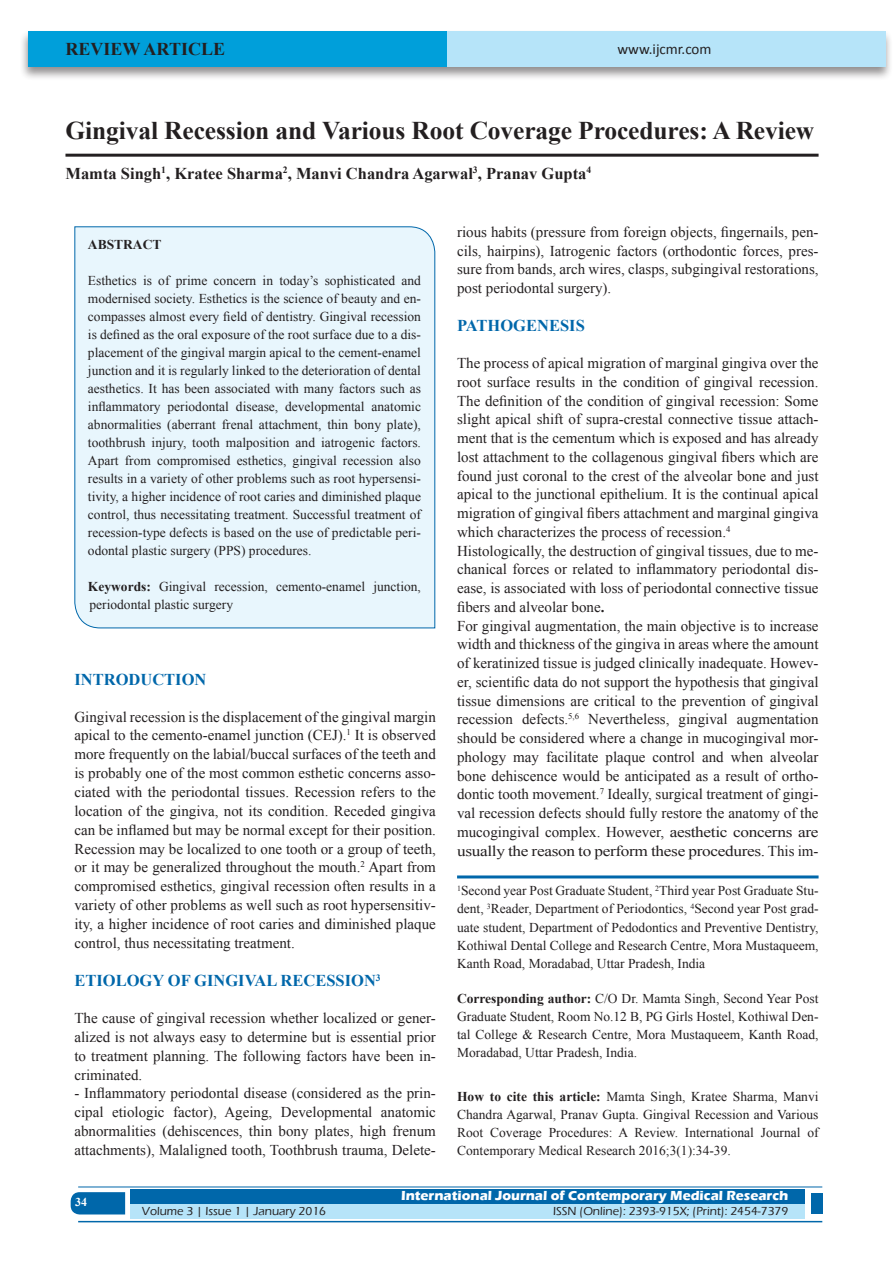
<style>
.page{position:relative;width:893px;height:1263px;background:#fff}
.page>*{position:absolute;margin:0;border:0;box-sizing:border-box;transform-origin:0 0}
.A_Title_New{font:700 25.5px "Times New Roman";letter-spacing:-.005em;color:#231f20}
.AT_new{font:700 18px "Times New Roman";color:#231f20}
.AU-New{font:700 16.5px "Times New Roman";color:#231f20}
.t1{font:700 16.5px "Times New Roman";color:#0067aa}
.TX_New{font:15px/18.8px "Times New Roman";color:#231f20;text-align:justify}
.t2{font:15px "Calibri";color:#231f20}
.Affi_New{font:13.5px/18px "Times New Roman";color:#231f20;text-align:justify}
.HTC_new{font:13.5px/18px "Times New Roman";color:#231f20;text-align:justify}
.Corresponding{font:13.5px/18px "Times New Roman";color:#231f20;text-align:justify}
.t3{font:700 13.5px "Eras ITC";color:#fff}
.t4{font:700 13.5px "Times New Roman";color:#231f20}
.t5{font:500 12px "Eras ITC";color:#231f20}
.t6{font:700 12px "Times New Roman";color:#fff}
.s1{font-weight:700}
</style>
<div class="page">
<div style="left:19px;top:29px;width:874px;height:52px;background:#231f20;opacity:.5"></div>
<div style="left:28px;top:31px;width:857px;height:35px;background:#b6e4f9"></div>
<div style="left:28px;top:31px;width:418px;height:35px;background:#009fda"></div>
<svg style="left:71px;top:1192px;width:54px;height:22px"></svg>
<div style="left:130px;top:1189px;width:674px;height:15px;background:#0067aa"></div>
<div style="left:130px;top:1204px;width:674px;height:15px;background:#b6e4f9"></div>
<hr style="left:78px;top:1186px;width:744px;height:1px;background:#0067aa">
<hr style="left:78px;top:1221px;width:744px;height:1px;background:#0067aa">
<div style="left:811px;top:1193px;width:11px;height:21px;background:#0067aa"></div>
<hr style="left:65px;top:154px;width:754px;height:3px;background:#231f20">
<div style="left:74px;top:226px;width:362px;height:403px;background:#e8f6fd"></div>
<hr style="left:457px;top:875px;width:362px;height:3px;background:#0067aa">
<p class="AT_new" style="left:65px;top:36px;width:161px">REVIEW ARTICLE</p>
<p class="t2" style="left:617px;top:40px;width:96px">www.ijcmr.com</p>
<p class="A_Title_New" style="left:65px;top:113px;width:750px">Gingival Recession and Various Root Coverage Procedures: A Review</p>
<p class="AU-New" style="left:65px;top:162px;width:527px">Mamta Singh<sup>1</sup>, Kratee Sharma<sup>2</sup>, Manvi Chandra Agarwal<sup>3</sup>, Pranav Gupta<sup>4</sup></p>
<p class="t4" style="left:88px;top:235px;width:75px">ABSTRACT</p>
<p class="Affi_New" style="left:88px;top:271px;width:335px">Esthetics is of prime concern in today’s sophisticated and modernised society. Esthetics is the science of beauty and en&shy;compasses almost every field of dentistry. Gingival recession is defined as the oral exposure of the root surface due to a dis&shy;placement of the gingival margin apical to the cement-enamel junction and it is regularly linked to the deterioration of dental aesthetics. It has been associated with many factors such as inflammatory periodontal disease, developmental anatomic abnormalities (aberrant frenal attachment, thin bony plate), toothbrush injury, tooth malposition and iatrogenic factors.<br>Apart from compromised esthetics, gingival recession also results in a variety of other problems such as root hypersensi&shy;tivity, a higher incidence of root caries and diminished plaque control, thus necessitating treatment. Successful treatment of recession-type defects is based on the use of predictable peri&shy;odontal plastic surgery (PPS) procedures.</p>
<p class="Affi_New" style="left:88px;top:577px;width:335px"><span class="s1">Keywords:</span> Gingival recession, cemento-enamel junction, periodontal plastic surgery</p>
<h1 class="t1" style="left:74px;top:668px;width:134px">INTRODUCTION</h1>
<p class="TX_New" style="left:74px;top:707px;width:363px">Gingival recession is the displacement of the gingival margin apical to the cemento-enamel junction (CEJ).<sup>1</sup> It is observed more frequently on the labial/buccal surfaces of the teeth and is probably one of the most common esthetic concerns asso&shy;ciated with the periodontal tissues. Recession refers to the location of the gingiva, not its condition. Receded gingiva can be inflamed but may be normal except for their position.<br>Recession may be localized to one tooth or a group of teeth, or it may be generalized throughout the mouth.<sup>2</sup> Apart from compromised esthetics, gingival recession often results in a variety of other problems as well such as root hypersensitiv&shy;ity, a higher incidence of root caries and diminished plaque control, thus necessitating treatment.</p>
<h1 class="t1" style="left:74px;top:969px;width:308px">ETIOLOGY OF GINGIVAL RECESSION<sup>3</sup></h1>
<p class="TX_New" style="left:74px;top:1008px;width:363px">The cause of gingival recession whether localized or gener&shy;alized is not always easy to determine but is essential prior to treatment planning. The following factors have been in&shy;criminated.</p>
<p class="TX_New" style="left:74px;top:1084px;width:363px">- Inflammatory periodontal disease (considered as the prin&shy;cipal etiologic factor), Ageing, Developmental anatomic abnormalities (dehiscences, thin bony plates, high frenum attachments), Malaligned tooth, Toothbrush trauma, Delete-</p>
<p class="TX_New" style="left:457px;top:222px;width:363px">rious habits (pressure from foreign objects, fingernails, pen&shy;cils, hairpins), Iatrogenic factors (orthodontic forces, pres&shy;sure from bands, arch wires, clasps, subgingival restorations, post periodontal surgery).</p>
<h1 class="t1" style="left:457px;top:314px;width:129px">PATHOGENESIS</h1>
<p class="TX_New" style="left:457px;top:353px;width:363px">The process of apical migration of marginal gingiva over the root surface results in the condition of gingival recession.<br>The definition of the condition of gingival recession: Some slight apical shift of supra-crestal connective tissue attach&shy;ment that is the cementum which is exposed and has already lost attachment to the collagenous gingival fibers which are found just coronal to the crest of the alveolar bone and just apical to the junctional epithelium. It is the continual apical migration of gingival fibers attachment and marginal gingiva which characterizes the process of recession.<sup>4</sup></p>
<p class="TX_New" style="left:457px;top:541px;width:363px">Histologically, the destruction of gingival tissues, due to me&shy;chanical forces or related to inflammatory periodontal dis&shy;ease, is associated with loss of periodontal connective tissue fibers and alveolar bone<span class="s1">.</span></p>
<p class="TX_New" style="left:457px;top:616px;width:363px">For gingival augmentation, the main objective is to increase width and thickness of the gingiva in areas where the amount of keratinized tissue is judged clinically inadequate. Howev&shy;er, scientific data do not support the hypothesis that gingival tissue dimensions are critical to the prevention of gingival recession defects.<sup>5,6</sup> Nevertheless, gingival augmentation should be considered where a change in mucogingival mor&shy;phology may facilitate plaque control and when alveolar bone dehiscence would be anticipated as a result of ortho&shy;dontic tooth movement.<sup>7</sup> Ideally, surgical treatment of gingi&shy;val recession defects should fully restore the anatomy of the mucogingival complex. However, aesthetic concerns are usually the reason to perform these procedures. This im-</p>
<p class="Affi_New" style="left:457px;top:882px;width:363px"><sup>1</sup>Second year Post Graduate Student, <sup>2</sup>Third year Post Graduate Stu&shy;dent, <sup>3</sup>Reader, Department of Periodontics, <sup>4</sup>Second year Post grad&shy;uate student, Department of Pedodontics and Preventive Dentistry, Kothiwal Dental College and Research Centre, Mora Mustaqueem, Kanth Road, Moradabad, Uttar Pradesh, India</p>
<p class="Corresponding" style="left:457px;top:990px;width:363px"><span class="s1">Corresponding author:</span> C/O Dr. Mamta Singh, Second Year Post Graduate Student, Room No.12 B, PG Girls Hostel, Kothiwal Den&shy;tal College &amp; Research Centre, Mora Mustaqueem, Kanth Road, Moradabad, Uttar Pradesh, India.</p>
<p class="HTC_new" style="left:457px;top:1087px;width:363px"><span class="s1">How to cite this article:</span> Mamta Singh, Kratee Sharma, Manvi Chandra Agarwal, Pranav Gupta. Gingival Recession and Various Root Coverage Procedures: A Review. International Journal of Contemporary Medical Research 2016;3(1):34-39.</p>
<h4 class="t6" style="left:75px;top:1194px;width:13px">34</h4>
<p class="t3" style="left:401px;top:1188px;width:389px">International Journal of Contemporary Medical Research</p>
<p class="t5" style="left:142px;top:1204px;width:186px">Volume 3 | Issue 1 | January 2016</p>
<p class="t5" style="left:553px;top:1204px;width:237px">ISSN (Online): 2393-915X; (Print): 2454-7379</p>
</div>
